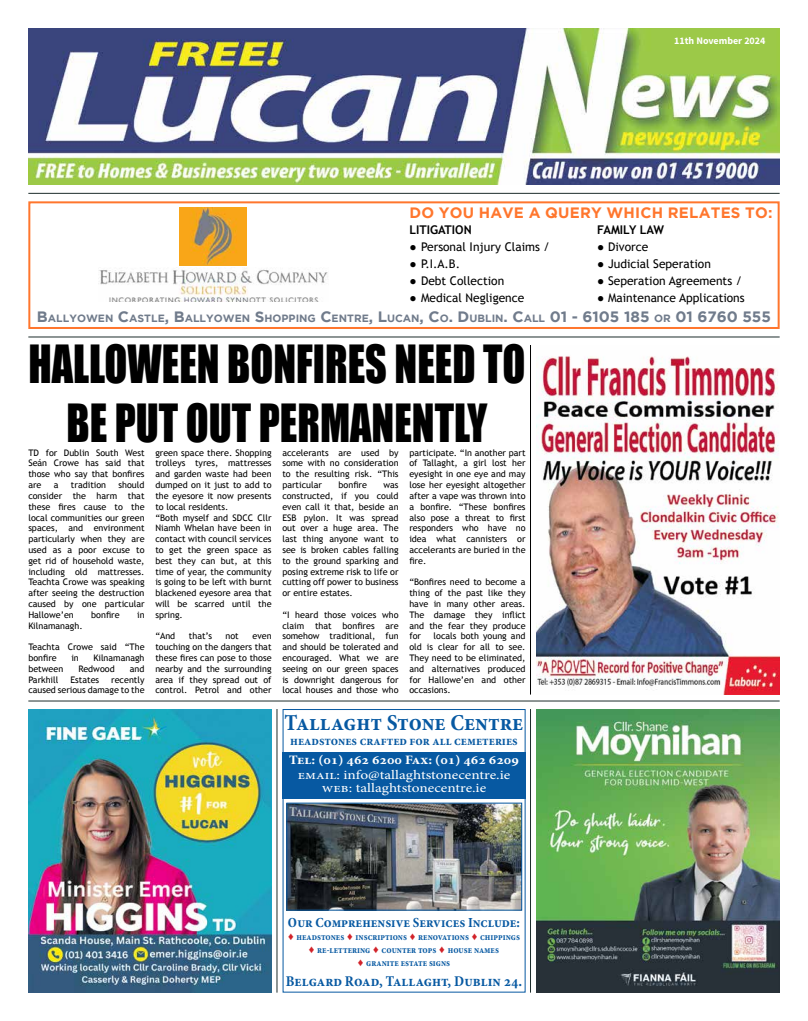
<style>
.page{position:relative;width:808px;height:1021px;background:#fff}
.page>*{position:absolute;margin:0;border:0;box-sizing:border-box;transform-origin:0 0}
.t1{font:48.3px/59px "Impact";color:#000;text-align:center;scale:.87 1}
.t2{font:700 condensed 23px "Minion Pro";color:#0759a2}
.t3{font:700 condensed 15px "Minion Pro";color:#0759a2}
.t4{font:700 15px "Gotham";letter-spacing:.015em;color:#ff762d}
.t5{font:700 condensed 14px "Minion Pro";color:#0759a2}
.t6{font:13px/13.5px "Minion Pro";color:#fff;text-align:center;scale:1.18 1}
.t7{font:700 condensed 13px "Minion Pro";color:#0759a2}
.t8{font:700 condensed 13px "Minion Pro";color:#fff;scale:1.18 1}
.t9{font:12px "Trebuchet MS";color:#000}
.t10{font:700 12px "Trebuchet MS";color:#000}
.t11{font:700 10.5px "Gotham";color:#707b8b}
.t12{font:700 condensed 10px/13.2px "Minion Pro";color:#0759a2;text-align:center;scale:.93 1}
.t13{font:700 10px "Source Sans Pro";color:#fff}
.t14{font:9px/10.8px "Trebuchet MS";color:#000;text-align:justify}
.s1{font-family:"Tahoma"}
.s2{font-size:15px}
.s3{font-family:"Times New Roman";font-weight:400;font-stretch:normal;font-size:11px;color:#d2232a}
</style>
<div class="page">
<img style="left:288px;top:804px;width:232px;height:104px">
<div style="left:286px;top:802px;width:236px;height:108px;border:1px solid #0759a2"></div>
<div style="left:282px;top:751px;width:244px;height:47px;background:#0759a2"></div>
<div style="left:283px;top:709px;width:243px;height:283px;border:1px solid #0759a2"></div>
<hr style="left:28px;top:700px;width:752px;height:1px;background:#1d2d2c">
<hr style="left:28px;top:336px;width:752px;height:1px;background:#1d2d2c">
<hr style="left:28px;top:193px;width:752px;height:1px;background:#1d2d2c">
<hr style="left:276px;top:709px;width:1px;height:283px;background:#1d2d2c">
<hr style="left:530px;top:709px;width:1px;height:283px;background:#1d2d2c">
<div style="left:28px;top:201px;width:752px;height:128px;border:2px solid #ff762d"></div>
<img style="left:98px;top:269px;width:230px;height:33px">
<img style="left:179px;top:207px;width:68px;height:59px">
<img style="left:536px;top:709px;width:244px;height:283px">
<img style="left:28px;top:28px;width:752px;height:156px">
<img style="left:28px;top:709px;width:244px;height:283px">
<hr style="left:530px;top:345px;width:1px;height:349px;background:#000">
<img style="left:536px;top:356px;width:244px;height:338px">
<p class="t13" style="left:674px;top:35px;width:93px">11th November 2024</p>
<h3 class="t4" style="left:409px;top:204px;width:364px">DO YOU HAVE A QUERY WHICH RELATES TO:</h3>
<h3 class="t10" style="left:409px;top:222px;width:64px">LITIGATION</h3>
<h3 class="t9" style="left:409px;top:239px;width:142px"><span class="s1">●</span> Personal Injury Claims /</h3>
<h3 class="t9" style="left:409px;top:256px;width:52px"><span class="s1">●</span> P.I.A.B.</h3>
<h3 class="t9" style="left:409px;top:273px;width:96px"><span class="s1">●</span> Debt Collection</h3>
<h3 class="t9" style="left:409px;top:290px;width:116px"><span class="s1">●</span> Medical Negligence</h3>
<h3 class="t10" style="left:597px;top:222px;width:68px">FAMILY LAW</h3>
<h3 class="t9" style="left:597px;top:239px;width:53px"><span class="s1">●</span> Divorce</h3>
<h3 class="t9" style="left:597px;top:256px;width:115px"><span class="s1">●</span> Judicial Seperation</h3>
<h3 class="t9" style="left:597px;top:273px;width:147px"><span class="s1">●</span> Seperation Agreements /</h3>
<h3 class="t9" style="left:597px;top:290px;width:149px"><span class="s1">●</span> Maintenance Applications</h3>
<p class="t11" style="left:37px;top:312px;width:735px"><span class="s2">B</span>ALLYOWEN <span class="s2">C</span>ASTLE<span class="s2">, B</span>ALLYOWEN <span class="s2">S</span>HOPPING <span class="s2">C</span>ENTRE<span class="s2">, L</span>UCAN<span class="s2">, C</span>O<span class="s2">. D</span>UBLIN<span class="s2">. C</span>ALL <span class="s2">01 - 6105 185</span> OR <span class="s2">01 6760 555</span></p>
<h1 class="t1" style="left:28px;top:333px;width:573px">HALLOWEEN BONFIRES NEED TO<br>BE PUT OUT PERMANENTLY</h1>
<p class="t14" style="left:28px;top:447px;width:118px">TD for Dublin South West Seán Crowe has said that those who say that bonfires are</p>
<p class="t14" style="left:155px;top:447px;width:118px;text-align:left">green space there. Shopping trolleys tyres, mattresses and garden waste had been dumped on it just to add to the eyesore it now presents to local residents.<br>“Both myself and SDCC Cllr<br>Niamh Whelan have been in contact with council services to get the green space as best they can but, at this time of year, the community is going to be left with burnt blackened eyesore area that will be scarred until the spring.</p>
<p class="t14" style="left:155px;top:631px;width:21px">“And</p>
<p class="t14" style="left:189px;top:631px;width:25px">that’s</p>
<p class="t14" style="left:226px;top:631px;width:15px">not</p>
<p class="t14" style="left:282px;top:447px;width:118px">accelerants are used by some with no consideration to the resulting risk. “This particular</p>
<p class="t14" style="left:409px;top:447px;width:118px">participate. “In another part of Tallaght, a girl lost her eyesight in one eye and may lose her eyesight altogether after a vape was thrown into a bonfire. “These bonfires also pose a threat to first responders who have no idea what cannisters or accelerants are buried in the fire.</p>
<p class="t14" style="left:409px;top:577px;width:118px">“Bonfires need to become a thing of the past like they have in many other areas.<br>The damage they inflict and the fear they produce for</p>
<p class="t14" style="left:339px;top:479px;width:30px">bonfire</p>
<p class="t14" style="left:28px;top:479px;width:118px;text-indent:90px">should consider the harm that these fires cause to the local communities our green spaces, and environment particularly when they are used as a poor excuse to get rid of household waste, including old mattresses.<br>Teachta Crowe was speaking after seeing the destruction caused by one particular Hallowe’en</p>
<p class="t14" style="left:54px;top:479px;width:6px">a</p>
<p class="t14" style="left:71px;top:479px;width:37px">tradition</p>
<p class="t14" style="left:282px;top:479px;width:118px;text-indent:101px">was constructed, if you could even call it that, beside an ESB pylon. It was spread out over a huge area. The last thing anyone want to see is broken cables falling to the ground sparking and posing extreme risk to life or cutting off power to business or entire estates.</p>
<p class="t14" style="left:282px;top:609px;width:118px">“I heard those voices who claim that bonfires are somehow traditional, fun and should be tolerated and encouraged. What we are seeing on our green spaces is downright dangerous for local houses and those who</p>
<p class="t14" style="left:91px;top:609px;width:30px">bonfire</p>
<p class="t14" style="left:137px;top:609px;width:9px">in</p>
<p class="t14" style="left:28px;top:620px;width:56px">Kilnamanagh.</p>
<p class="t14" style="left:28px;top:641px;width:118px">Teachta Crowe said “The bonfire</p>
<p class="t14" style="left:409px;top:631px;width:118px;text-indent:24px">locals both young and old is clear for all to see.<br>They need to be eliminated, and alternatives produced for Hallowe’en and other occasions.</p>
<p class="t14" style="left:155px;top:631px;width:118px;text-indent:97px">even touching on the dangers that these fires can pose to those nearby and the surrounding area if they spread out of control. Petrol and other</p>
<p class="t14" style="left:71px;top:652px;width:9px">in</p>
<p class="t14" style="left:94px;top:652px;width:53px">Kilnamanagh</p>
<p class="t14" style="left:28px;top:663px;width:36px">between</p>
<p class="t14" style="left:79px;top:663px;width:38px">Redwood</p>
<p class="t14" style="left:130px;top:663px;width:16px">and</p>
<p class="t14" style="left:28px;top:674px;width:32px">Parkhill</p>
<p class="t14" style="left:70px;top:674px;width:30px">Estates</p>
<p class="t14" style="left:28px;top:674px;width:118px;text-align:right">recently<br>caused serious damage to the</p>
<h2 class="t2" style="left:285px;top:706px;width:240px">Tallaght Stone Centre</h2>
<h3 class="t7" style="left:290px;top:732px;width:229px">headstones crafted for all cemeteries</h3>
<h3 class="t8" style="left:289px;top:751px;width:196px">Tel: (01) 462 6200 Fax: (01) 462 6209</h3>
<h3 class="t6" style="left:298px;top:768px;width:182px">email: info@tallaghtstonecentre.ie web: tallaghtstonecentre.ie</h3>
<h3 class="t5" style="left:288px;top:912px;width:233px">Our Comprehensive Services Include:</h3>
<p class="t12" style="left:288px;top:930px;width:251px"><span class="s3">♦</span> headstones <span class="s3">♦</span> inscriptions <span class="s3">♦</span> renovations <span class="s3">♦</span> chippings <span class="s3">♦</span> re-lettering <span class="s3">♦</span> counter tops <span class="s3">♦</span> house names<br><span class="s3">♦</span> granite estate signs</p>
<h3 class="t3" style="left:286px;top:970px;width:238px">Belgard Road, Tallaght, Dublin 24.</h3>
</div>
